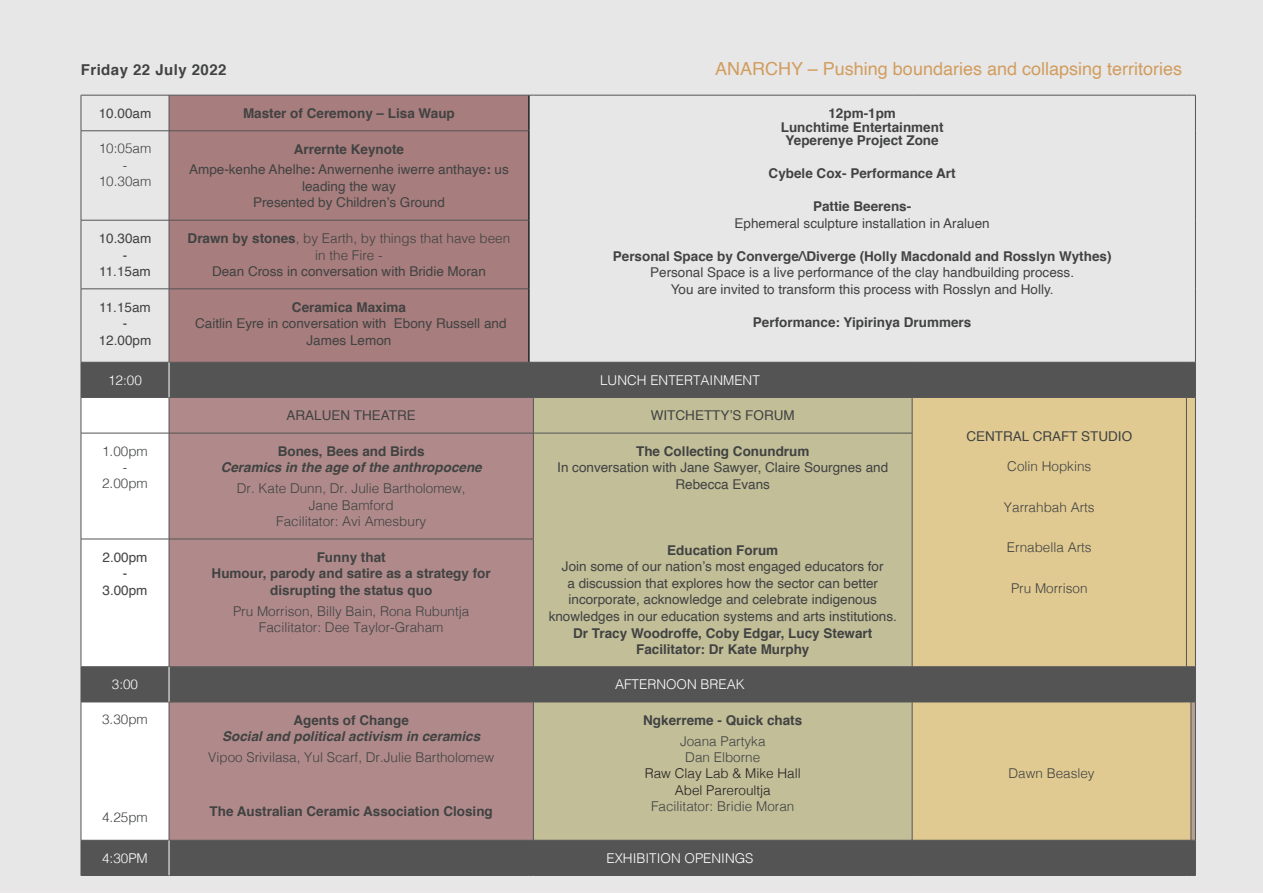
<style>
.page{position:relative;width:1263px;height:893px;background:#e8e6e6}
.page>*{position:absolute;margin:0;border:0;box-sizing:border-box;transform-origin:0 0}
.Heading_1{font:18px "Helvetica";color:#d19d5f}
.Heading_1-2{font:700 15px "Helvetica";letter-spacing:.03em;color:#414242}
.t1{font:13.5px/16.5px "Helvetica";color:#414242;text-align:center}
.t2{font:700 13.5px/16.5px "Helvetica";color:#414242;text-align:center}
.t3{font:300 13.5px/16.5px "Helvetica";color:#414242;text-align:center}
.t4{font:italic 700 13.5px/16.5px "Helvetica";color:#414242;text-align:center}
.t5{font:300 13.5px "Helvetica";color:#fff}
.t6{font:300 13.5px "Helvetica";color:#231f20}
.s1{font-weight:700}
.s2{font-style:normal}
</style>
<div class="page">
<div style="left:170px;top:96px;width:358px;height:266px;background:#a77d7d"></div>
<div style="left:82px;top:841px;width:1113px;height:34px;background:#545454"></div>
<hr style="left:528px;top:95px;width:2px;height:36px;background:#231f20">
<hr style="left:528px;top:131px;width:2px;height:89px;background:#231f20">
<hr style="left:528px;top:220px;width:2px;height:69px;background:#231f20">
<hr style="left:528px;top:289px;width:2px;height:73px;background:#231f20">
<hr style="left:81px;top:95px;width:88px;height:1px;background:#545454">
<hr style="left:81px;top:95px;width:1px;height:36px;background:#545454">
<hr style="left:169px;top:95px;width:360px;height:1px;background:#545454">
<hr style="left:169px;top:95px;width:1px;height:36px;background:#545454">
<hr style="left:533px;top:95px;width:379px;height:1px;background:#545454">
<hr style="left:912px;top:95px;width:274px;height:1px;background:#545454">
<hr style="left:1195px;top:95px;width:1px;height:36px;background:#545454">
<hr style="left:81px;top:131px;width:88px;height:1px;background:#545454">
<hr style="left:81px;top:131px;width:1px;height:89px;background:#545454">
<hr style="left:169px;top:131px;width:359px;height:1px;background:#545454">
<hr style="left:169px;top:131px;width:1px;height:89px;background:#545454">
<hr style="left:1195px;top:131px;width:1px;height:89px;background:#545454">
<hr style="left:81px;top:220px;width:88px;height:1px;background:#545454">
<hr style="left:81px;top:220px;width:1px;height:69px;background:#545454">
<hr style="left:169px;top:220px;width:359px;height:1px;background:#545454">
<hr style="left:169px;top:220px;width:1px;height:69px;background:#545454">
<hr style="left:1195px;top:220px;width:1px;height:69px;background:#545454">
<hr style="left:81px;top:289px;width:88px;height:1px;background:#545454">
<hr style="left:81px;top:289px;width:1px;height:73px;background:#545454">
<hr style="left:169px;top:289px;width:359px;height:1px;background:#545454">
<hr style="left:169px;top:289px;width:1px;height:73px;background:#545454">
<hr style="left:1195px;top:289px;width:1px;height:73px;background:#545454">
<hr style="left:1195px;top:362px;width:1px;height:35px;background:#545454">
<hr style="left:1195px;top:667px;width:1px;height:35px;background:#545454">
<hr style="left:81px;top:840px;width:1px;height:35px;background:#545454">
<hr style="left:1191px;top:840px;width:1px;height:35px;background:#545454">
<hr style="left:1195px;top:840px;width:1px;height:35px;background:#545454">
<hr style="left:81px;top:875px;width:88px;height:1px;background:#545454">
<hr style="left:169px;top:875px;width:360px;height:1px;background:#545454">
<hr style="left:533px;top:875px;width:379px;height:1px;background:#545454">
<hr style="left:912px;top:875px;width:274px;height:1px;background:#545454">
<hr style="left:1195px;top:398px;width:1px;height:35px;background:#545454">
<hr style="left:1195px;top:433px;width:1px;height:106px;background:#545454">
<hr style="left:1195px;top:539px;width:1px;height:128px;background:#545454">
<svg style="left:81px;top:362px;width:1114px;height:479px;background:#b5a58e"></svg>
<hr style="left:1191px;top:702px;width:1px;height:138px;background:#545454">
<hr style="left:1195px;top:702px;width:1px;height:138px;background:#545454">
<hr style="left:169px;top:362px;width:1px;height:35px;background:#fff">
<hr style="left:169px;top:667px;width:1px;height:35px;background:#fff">
<hr style="left:169px;top:840px;width:1px;height:35px;background:#fff">
<p class="Heading_1-2" style="left:81px;top:58px;width:147px">Friday 22 July 2022</p>
<p class="Heading_1" style="left:715px;top:55px;width:468px">ANARCHY – Pushing boundaries and collapsing territories</p>
<p class="t1" style="left:99px;top:105px;width:54px">10.00am</p>
<p class="t2" style="left:243px;top:105px;width:213px">Master of Ceremony – Lisa Waup</p>
<p class="t2" style="left:828px;top:105px;width:69px">12pm-1pm</p>
<p class="t2" style="left:781px;top:119px;width:164px">Lunchtime Entertainment</p>
<p class="t2" style="left:786px;top:132px;width:155px">Yeperenye Project Zone</p>
<p class="t2" style="left:769px;top:165px;width:189px">Cybele Cox- Performance Art</p>
<p class="t2" style="left:813px;top:198px;width:100px">Pattie Beerens-</p>
<p class="t1" style="left:734px;top:215px;width:257px">Ephemeral sculpture installation in Araluen</p>
<p class="t2" style="left:613px;top:248px;width:500px">Personal Space by Converge/\Diverge (Holly Macdonald and Rosslyn Wythes)</p>
<p class="t1" style="left:650px;top:264px;width:425px">Personal Space is a live performance of the clay handbuilding process.</p>
<p class="t1" style="left:671px;top:281px;width:384px">You are invited to transform this process with Rosslyn and Holly.</p>
<p class="t2" style="left:753px;top:314px;width:220px">Performance: Yipirinya Drummers</p>
<p class="t3" style="left:99px;top:139px;width:54px">10:05am</p>
<p class="t3" style="left:123px;top:156px;width:6px">-</p>
<p class="t3" style="left:99px;top:172px;width:54px">10.30am</p>
<p class="t2" style="left:294px;top:141px;width:112px">Arrernte Keynote</p>
<p class="t1" style="left:189px;top:162px;width:321px">Ampe-kenhe Ahelhe<span class="s1">:</span> Anwernenhe iwerre anthaye<span class="s1">:</span> us leading the way</p>
<p class="t1" style="left:253px;top:195px;width:193px">Presented by Children’s Ground</p>
<p class="t3" style="left:188px;top:229px;width:324px"><span class="s1">Drawn by stones</span>, by Earth, by things that have been in the Fire -</p>
<p class="t1" style="left:212px;top:263px;width:275px">Dean Cross in conversation with Bridie Moran</p>
<p class="t1" style="left:99px;top:230px;width:54px">10.30am</p>
<p class="t1" style="left:123px;top:247px;width:6px">-</p>
<p class="t1" style="left:99px;top:263px;width:53px">11.15am</p>
<p class="t2" style="left:292px;top:299px;width:116px">Ceramica Maxima</p>
<p class="t1" style="left:195px;top:316px;width:313px">Caitlin Eyre in conversation with Ebony Russell and<br>James Lemon</p>
<p class="t1" style="left:99px;top:299px;width:53px">11.15am</p>
<p class="t1" style="left:123px;top:316px;width:6px">-</p>
<p class="t1" style="left:99px;top:332px;width:54px">12.00pm</p>
<p class="t5" style="left:108px;top:368px;width:35px">12:00</p>
<p class="t5" style="left:600px;top:368px;width:161px">LUNCH ENTERTAINMENT</p>
<p class="t1" style="left:287px;top:408px;width:131px">ARALUEN THEATRE</p>
<p class="t1" style="left:651px;top:408px;width:145px">WITCHETTY’S FORUM</p>
<p class="t3" style="left:102px;top:442px;width:47px">1.00pm</p>
<p class="t3" style="left:123px;top:458px;width:6px">-</p>
<p class="t3" style="left:102px;top:474px;width:47px">2.00pm</p>
<p class="t1" style="left:102px;top:549px;width:47px">2.00pm</p>
<p class="t1" style="left:123px;top:566px;width:6px">-</p>
<p class="t1" style="left:102px;top:582px;width:47px">3.00pm</p>
<p class="t4" style="left:221px;top:443px;width:263px"><span class="s2">Bones, Bees and Birds<br></span>Ceramics in the age of the anthropocene</p>
<p class="t3" style="left:237px;top:479px;width:230px">Dr. Kate Dunn, Dr. Julie Bartholomew,<br>Jane Bamford</p>
<p class="t3" style="left:276px;top:512px;width:152px">Facilitator: Avi Amesbury</p>
<p class="t2" style="left:212px;top:549px;width:281px">Funny that<br>Humour, parody and satire as a strategy for disrupting the status quo</p>
<p class="t3" style="left:233px;top:602px;width:238px">Pru Morrison, Billy Bain, Rona Rubuntja</p>
<p class="t3" style="left:259px;top:618px;width:186px">Facilitator: Dee Taylor-Graham</p>
<p class="t2" style="left:636px;top:443px;width:175px">The Collecting Conundrum</p>
<p class="t1" style="left:557px;top:460px;width:332px">In conversation with Jane Sawyer, Claire Sourgnes and<br>Rebecca Evans</p>
<p class="t2" style="left:667px;top:542px;width:113px">Education Forum</p>
<p class="t1" style="left:549px;top:559px;width:350px">Join some of our nation’s most engaged educators for<br>a discussion that explores how the sector can better incorporate, acknowledge and celebrate indigenous knowledges in our education systems and arts institutions.</p>
<p class="t2" style="left:573px;top:625px;width:301px">Dr Tracy Woodroffe, Coby Edgar, Lucy Stewart</p>
<p class="t2" style="left:636px;top:641px;width:175px">Facilitator: Dr Kate Murphy</p>
<p class="t5" style="left:112px;top:673px;width:28px">3:00</p>
<p class="t5" style="left:615px;top:673px;width:131px">AFTERNOON BREAK</p>
<p class="t3" style="left:102px;top:710px;width:47px">3.30pm</p>
<p class="t4" style="left:222px;top:712px;width:260px"><span class="s2">Agents of Change<br></span>Social and political activism in ceramics</p>
<p class="t3" style="left:208px;top:748px;width:287px">Vipoo Srivilasa, Yul Scarf, Dr.Julie Bartholomew</p>
<p class="t2" style="left:643px;top:712px;width:161px">Ngkerreme - Quick chats</p>
<p class="t3" style="left:680px;top:732px;width:87px">Joana Partyka</p>
<p class="t3" style="left:685px;top:748px;width:77px">Dan Elborne</p>
<p class="t6" style="left:645px;top:762px;width:158px">Raw Clay Lab &amp; Mike Hall</p>
<p class="t6" style="left:675px;top:778px;width:98px">Abel Pareroultja</p>
<p class="t3" style="left:651px;top:797px;width:145px">Facilitator: Bridie Moran</p>
<p class="t2" style="left:210px;top:803px;width:285px">The Australian Ceramic Association Closing</p>
<p class="t3" style="left:102px;top:808px;width:47px">4.25pm</p>
<p class="t5" style="left:102px;top:846px;width:47px">4:30PM</p>
<p class="t5" style="left:606px;top:846px;width:149px">EXHIBITION OPENINGS</p>
<p class="t1" style="left:966px;top:429px;width:167px">CENTRAL CRAFT STUDIO</p>
<p class="t3" style="left:1007px;top:457px;width:86px">Colin Hopkins</p>
<p class="t3" style="left:1004px;top:498px;width:92px">Yarrahbah Arts</p>
<p class="t3" style="left:1007px;top:538px;width:86px">Ernabella Arts</p>
<p class="t3" style="left:1011px;top:579px;width:78px">Pru Morrison</p>
<p class="t3" style="left:1008px;top:764px;width:88px">Dawn Beasley</p>
</div>
